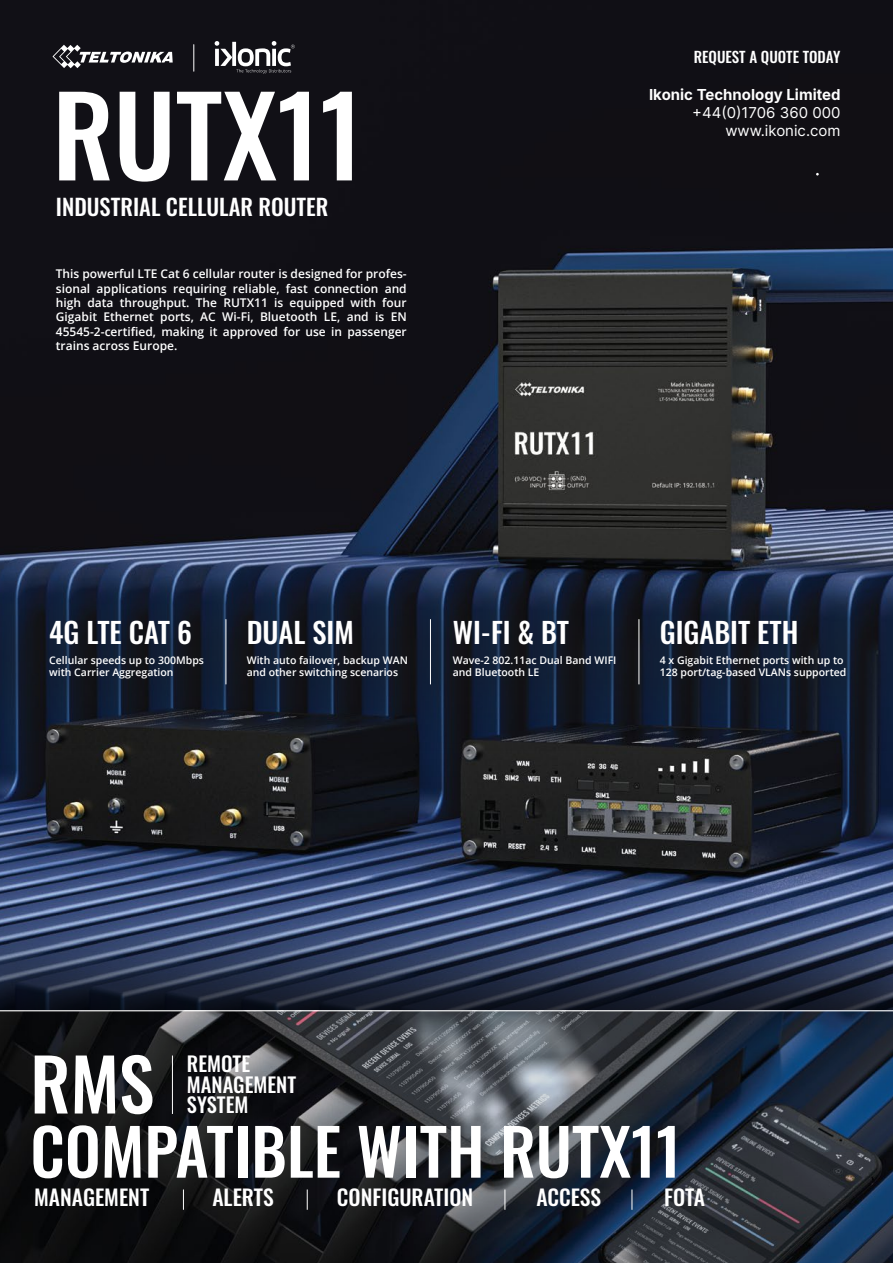
<style>
.page{position:relative;width:893px;height:1263px;background:#fff}
.page>*{position:absolute;margin:0;border:0;box-sizing:border-box;transform-origin:0 0}
.t1{font:500 109.5px "Oswald";color:#fff}
.t2{font:500 71.55px "Oswald";color:#fff}
.t3{font:500 63.9px "Oswald";color:#fff}
.t4{font:500 28.5px "Oswald";color:#fff}
.t5{font:500 22.5px "Oswald";color:#fff}
.t6{font:500 21.6px "Oswald";color:#fff}
.t7{font:500 20.4px/20.4px "Oswald";color:#fff}
.t8{font:15px/18px "Inter";color:#fff;text-align:right}
.t9{font:700 15px "Inter";color:#fff}
.t10{font:500 15px "Oswald";color:#fff}
.t11{font:600 12px/14.4px "Open Sans";color:#fff;text-align:justify}
.t12{font:600 10.5px/12.6px "Open Sans";color:#fff}
</style>
<div class="page">
<img style="left:0;top:0;width:893px;height:866px">
<svg style="left:52px;top:45px;width:121px;height:23px"></svg>
<svg style="left:215px;top:41px;width:80px;height:32px"></svg>
<svg style="left:193px;top:45px;width:1px;height:26px"></svg>
<img style="left:0;top:555px;width:893px;height:196px">
<hr style="left:226px;top:619px;width:1px;height:65px;background:#fff">
<hr style="left:430px;top:619px;width:1px;height:65px;background:#fff">
<hr style="left:639px;top:619px;width:1px;height:65px;background:#fff">
<img style="left:0;top:866px;width:893px;height:144px">
<svg style="left:0;top:1011px;width:893px;height:252px;background:#262b33"></svg>
<hr style="left:172px;top:1055px;width:1px;height:59px;background:#fff">
<svg style="left:183px;top:1189px;width:1px;height:21px"></svg>
<svg style="left:307px;top:1189px;width:1px;height:21px"></svg>
<svg style="left:505px;top:1189px;width:1px;height:21px"></svg>
<svg style="left:632px;top:1189px;width:1px;height:21px"></svg>
<h1 class="t1" style="left:52px;top:38px;width:312px">RUTX11</h1>
<h3 class="t5" style="left:56px;top:187px;width:274px">INDUSTRIAL CELLULAR ROUTER</h3>
<p class="t11" style="left:56px;top:266px;width:352px">This powerful LTE Cat 6 cellular router is designed for profes&shy;sional applications requiring reliable, fast connection and high data throughput. The RUTX11 is equipped with four Gigabit Ethernet ports, AC Wi-Fi, Bluetooth LE, and is EN 45545-2-certified, making it approved for use in passenger trains across Europe.</p>
<p class="t10" style="left:694px;top:43px;width:148px">REQUEST A QUOTE TODAY</p>
<p class="t9" style="left:649px;top:83px;width:193px">Ikonic Technology Limited</p>
<p class="t8" style="left:692px;top:103px;width:150px">+44(0)1706 360 000 www.ikonic.com</p>
<h3 class="t4" style="left:49px;top:607px;width:144px">4G LTE CAT 6</h3>
<h3 class="t4" style="left:247px;top:607px;width:109px">DUAL SIM</h3>
<h3 class="t4" style="left:453px;top:607px;width:118px">WI-FI &amp; BT</h3>
<h3 class="t4" style="left:660px;top:607px;width:140px">GIGABIT ETH</h3>
<p class="t12" style="left:247px;top:653px;width:163px">With auto failover, backup WAN and other switching scenarios</p>
<p class="t12" style="left:49px;top:653px;width:156px">Cellular speeds up to 300Mbps with Carrier Aggregation</p>
<p class="t12" style="left:453px;top:653px;width:165px">Wave-2 802.11ac Dual Band WIFI and Bluetooth LE</p>
<p class="t12" style="left:660px;top:653px;width:188px">4 x Gigabit Ethernet ports with up to<br>128 port/tag-based VLANs supported</p>
<h2 class="t2" style="left:30px;top:1021px;width:125px">RMS</h2>
<h3 class="t7" style="left:187px;top:1051px;width:111px">REMOTE<br>MANAGEMENT<br>SYSTEM</h3>
<h3 class="t3" style="left:30px;top:1095px;width:652px">COMPATIBLE WITH RUTX11</h3>
<h3 class="t6" style="left:34px;top:1177px;width:117px">MANAGEMENT</h3>
<h3 class="t6" style="left:212px;top:1177px;width:63px">ALERTS</h3>
<h3 class="t6" style="left:337px;top:1177px;width:138px">CONFIGURATION</h3>
<h3 class="t6" style="left:536px;top:1177px;width:66px">ACCESS</h3>
<h3 class="t6" style="left:664px;top:1177px;width:43px">FOTA</h3>
</div>
